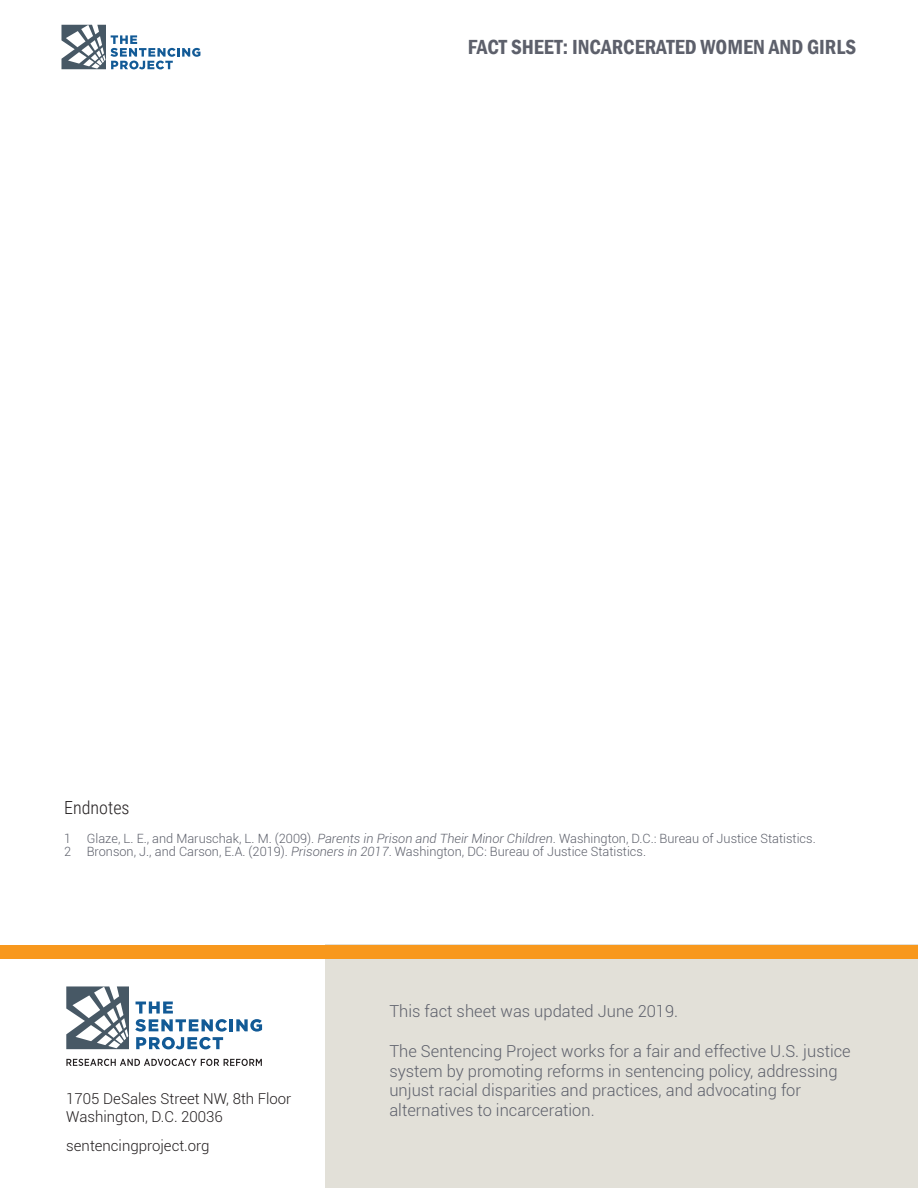
<style>
.page{position:relative;width:918px;height:1188px;background:#fff}
.page>*{position:absolute;margin:0;border:0;box-sizing:border-box;transform-origin:0 0}
.t1{font:600 condensed 21px "Franklin Gothic";color:#5d606b}
.t2{font:300 18px "Roboto Condensed";color:#231f20}
.t3{font:300 16.5px/19.8px "Roboto";color:#5d606b}
.t4{font:300 15px "Roboto";color:#231f20}
.t5{font:300 12.75px "Roboto";color:#5d606b}
.s1{font-style:italic}
</style>
<div class="page">
<svg style="left:61px;top:25px;width:139px;height:44px"></svg>
<div style="left:326px;top:945px;width:592px;height:243px;background:#e2e0d8"></div>
<div style="left:0;top:945px;width:918px;height:13px;background:#f8981d"></div>
<svg style="left:66px;top:986px;width:63px;height:63px"></svg>
<svg style="left:135px;top:1002px;width:127px;height:47px"></svg>
<svg style="left:66px;top:1059px;width:196px;height:7px"></svg>
<p class="t1" style="left:468px;top:33px;width:390px">FACT SHEET: INCARCERATED WOMEN AND GIRLS</p>
<p class="t2" style="left:64px;top:795px;width:67px">Endnotes</p>
<p class="t5" style="left:64px;top:829px;width:753px">1 Glaze, L. E., and Maruschak, L. M. (2009). <span class="s1">Parents in Prison and Their Minor Children</span>. Washington, D.C.: Bureau of Justice Statistics.</p>
<p class="t5" style="left:64px;top:843px;width:583px">2 Bronson, J., and Carson, E.A. (2019). <span class="s1">Prisoners in 2017</span>. Washington, DC: Bureau of Justice Statistics.</p>
<p class="t4" style="left:66px;top:1089px;width:227px">1705 DeSales Street NW, 8th Floor</p>
<p class="t4" style="left:66px;top:1107px;width:158px">Washington, D.C. 20036</p>
<p class="t4" style="left:66px;top:1135px;width:145px">sentencingproject.org</p>
<p class="t3" style="left:389px;top:1001px;width:290px">This fact sheet was updated June 2019.</p>
<p class="t3" style="left:389px;top:1041px;width:463px">The Sentencing Project works for a fair and effective U.S. justice system by promoting reforms in sentencing policy, addressing unjust racial disparities and practices, and advocating for alternatives to incarceration.</p>
</div>
